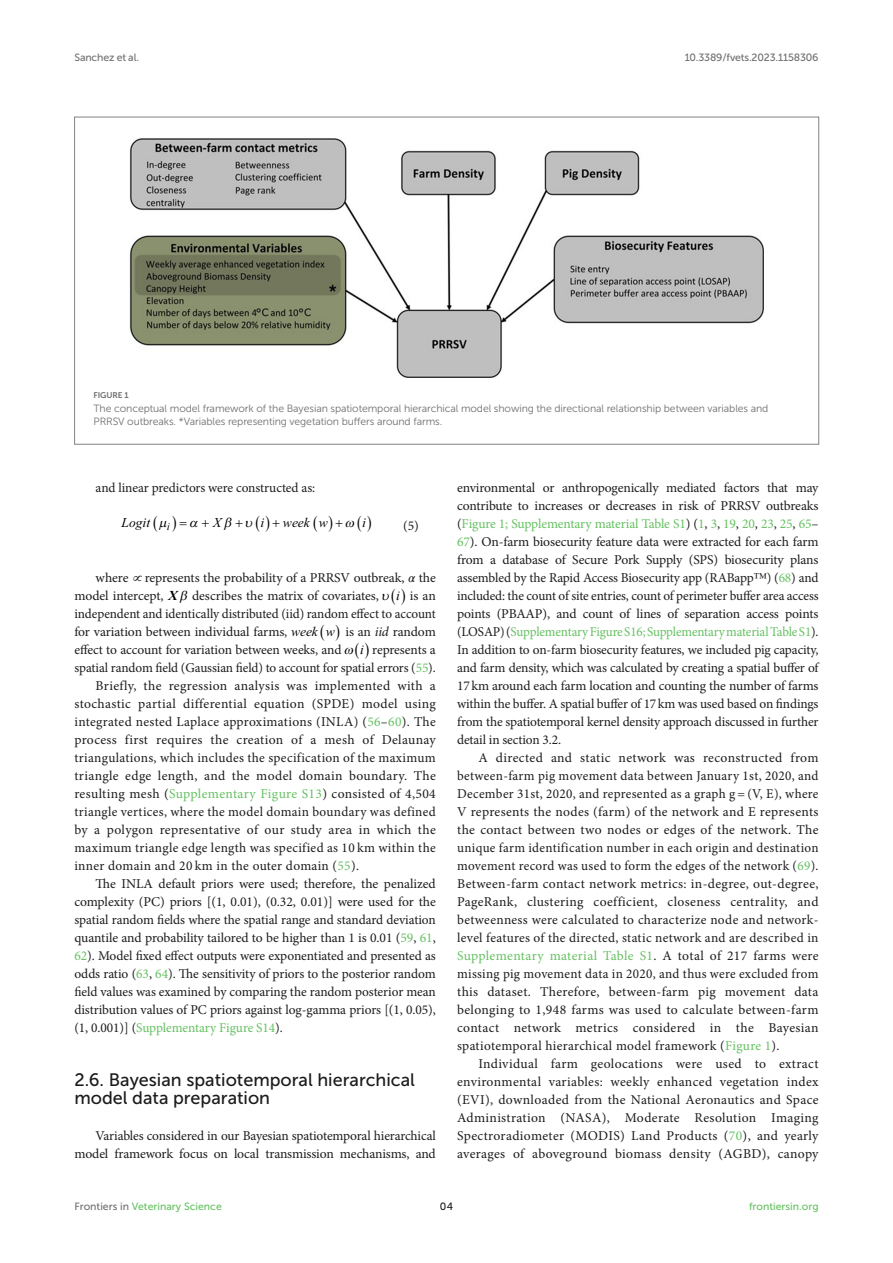
<style>
.page{position:relative;width:893px;height:1263px;background:#fff}
.page>*{position:absolute;margin:0;border:0;box-sizing:border-box;transform-origin:0 0}
.HEAD_2{font:18px/18px "Museo Sans 500";color:#1b1c1b}
.TEXT{font:13.5px/18px "Minion Pro";letter-spacing:.015em;color:#1b1c1b;text-align:justify}
.TEXT_FLUSH{font:13.5px/18px "Minion Pro";letter-spacing:-.01em;color:#1b1c1b;text-align:justify}
.TEXT-2{font:13.5px "Minion Pro";letter-spacing:-.01em;color:#1b1c1b}
.spi-math-img{font:italic 13.5px "Times New Roman";color:#000}
.EQ{font:13.5px "Minion Pro";color:#1b1c1b}
.spi-math-img-2{font:italic 10.8px "Times New Roman";color:#000}
.FIG_LEG{font:10.5px/13.5px "Museo Sans 300";letter-spacing:-.01em;color:#706f70}
.t1{font:10.5px "Museo Sans 500";color:#65c161}
.t2{font:10.5px "Museo Sans 500";letter-spacing:-.015em;color:#706f70}
.t3{font:10.5px "Museo Sans 500";color:#1b1c1b}
.FIG_HD{font:8.25px "Museo Sans 700";letter-spacing:-.01em;color:#706f70}
.s1{color:#000}
.s2{font-family:"Times New Roman";font-weight:700;font-style:italic;color:#000}
.s3{font-family:"Times New Roman";font-style:italic;color:#000}
.s4{font-style:italic}
.s5{color:#65c161}
.s6{font-family:"STIX"}
.s7{color:#706f70}
</style>
<div class="page">
<img style="left:129px;top:138px;width:635px;height:240px">
<p class="t2" style="left:74px;top:51px;width:66px">Sanchez et al.</p>
<p class="t2" style="left:685px;top:51px;width:135px">10.3389/fvets.2023.1158306</p>
<p class="FIG_HD" style="left:94px;top:391px;width:37px">FIGURE 1</p>
<p class="FIG_LEG" style="left:94px;top:401px;width:676px">The conceptual model framework of the Bayesian spatiotemporal hierarchical model showing the directional relationship between variables and<br>PRRSV outbreaks. *Variables representing vegetation buffers around farms.</p>
<p class="TEXT-2" style="left:96px;top:479px;width:221px">and linear predictors were constructed as:</p>
<p class="spi-math-img" style="left:122px;top:513px;width:30px">Logit</p>
<p class="spi-math-img" style="left:213px;top:513px;width:10px">X</p>
<p class="spi-math-img" style="left:261px;top:513px;width:5px">i</p>
<p class="spi-math-img" style="left:283px;top:513px;width:46px">week w</p>
<p class="spi-math-img" style="left:362px;top:513px;width:5px">i</p>
<p class="spi-math-img-2" style="left:167px;top:518px;width:4px">i</p>
<p class="EQ" style="left:403px;top:517px;width:17px">(5)</p>
<p class="TEXT_FLUSH" style="left:74px;top:569px;width:363px;text-indent:21px">where <span class="s1">∝</span>represents the probability of a PRRSV outbreak, the model intercept, <span class="s2">X</span></p>
<p class="TEXT_FLUSH" style="left:192px;top:587px;width:188px">describes the matrix of covariates,</p>
<p class="spi-math-img" style="left:396px;top:586px;width:5px">i</p>
<p class="TEXT_FLUSH" style="left:74px;top:587px;width:363px;text-indent:336px">is an independent and identically distributed (iid) random effect to account for variation between individual farms, <span class="s3">week w</span></p>
<p class="TEXT_FLUSH" style="left:345px;top:623px;width:92px">is an <span class="s4">iid</span> random</p>
<p class="TEXT_FLUSH" style="left:74px;top:641px;width:269px">effect to account for variation between weeks, and</p>
<p class="spi-math-img" style="left:360px;top:640px;width:5px">i</p>
<p class="TEXT_FLUSH" style="left:74px;top:641px;width:363px;text-align:right">represents a<br>spatial random field (Gaussian field) to account for spatial errors (<span class="s5">55</span>).</p>
<p class="TEXT" style="left:74px;top:677px;width:363px;text-indent:21px">Briefly, the regression analysis was implemented with a stochastic partial differential equation (SPDE) model using integrated nested Laplace approximations (INLA) (<span class="s5">56</span>–<span class="s5">60</span>). The process first requires the creation of a mesh of Delaunay triangulations, which includes the specification of the maximum triangle edge length, and the model domain boundary. The resulting mesh (<span class="s5">Supplementary Figure S13</span>) consisted of 4,504 triangle vertices, where the model domain boundary was defined by a polygon representative of our study area in which the maximum triangle edge length was specified as 10 km within the inner domain and 20 km in the outer domain (<span class="s5">55</span>).</p>
<p class="TEXT" style="left:74px;top:875px;width:363px;text-indent:21px">The INLA default priors were used; therefore, the penalized complexity (PC) priors [(1, 0.01), (0.32, 0.01)] were used for the spatial random fields where the spatial range and standard deviation quantile and probability tailored to be higher than 1 is 0.01 (<span class="s5">59</span>, <span class="s5">61</span>, <span class="s5">62</span>). Model fixed effect outputs were exponentiated and presented as odds ratio (<span class="s5">63</span>, <span class="s5">64</span>). The sensitivity of priors to the posterior random field values was examined by comparing the random posterior mean distribution values of PC priors against log-gamma priors [(1, 0.05), (1, 0.001)] (<span class="s5">Supplementary Figure S14</span>).</p>
<p class="HEAD_2" style="left:74px;top:1071px;width:342px">2.6. Bayesian spatiotemporal hierarchical model data preparation</p>
<p class="TEXT_FLUSH" style="left:74px;top:1127px;width:363px;text-align:right">Variables considered in our Bayesian spatiotemporal hierarchical model framework focus on local transmission mechanisms, and</p>
<p class="TEXT_FLUSH" style="left:457px;top:479px;width:363px">environmental or anthropogenically mediated factors that may contribute to increases or decreases in risk of PRRSV outbreaks (<span class="s5">Figure 1; Supplementary material Table S1</span>) (<span class="s5">1</span>, <span class="s5">3</span>, <span class="s5">19</span>, <span class="s5">20</span>, <span class="s5">23</span>, <span class="s5">25</span>, <span class="s5">65</span>– <span class="s5">67</span>). On-farm biosecurity feature data were extracted for each farm from a database of Secure Pork Supply (SPS) biosecurity plans assembled by the Rapid Access Biosecurity app (RABapp<span class="s6">™</span>) (<span class="s5">68</span>) and included: the count of site entries, count of perimeter buffer area access points (PBAAP), and count of lines of separation access points (LOSAP) (<span class="s5">Supplementary Figure S16;Supplementary material Table S1</span>).<br>In addition to on-farm biosecurity features, we included pig capacity, and farm density, which was calculated by creating a spatial buffer of 17km around each farm location and counting the number of farms within the buffer. A spatial buffer of 17km was used based on findings from the spatiotemporal kernel density approach discussed in further detail in section 3.2.</p>
<p class="TEXT" style="left:457px;top:749px;width:363px;text-indent:21px">A directed and static network was reconstructed from between-farm pig movement data between January 1st, 2020, and December 31st, 2020, and represented as a graph g = (V, E), where V represents the nodes (farm) of the network and E represents the contact between two nodes or edges of the network. The unique farm identification number in each origin and destination movement record was used to form the edges of the network (<span class="s5">69</span>).<br>Between-farm contact network metrics: in-degree, out-degree, PageRank, clustering coefficient, closeness centrality, and betweenness were calculated to characterize node and network&shy;level features of the directed, static network and are described in <span class="s5">Supplementary material Table S1</span>. A total of 217 farms were missing pig movement data in 2020, and thus were excluded from this dataset. Therefore, between-farm pig movement data belonging to 1,948 farms was used to calculate between-farm contact network metrics considered in the Bayesian spatiotemporal hierarchical model framework (<span class="s5">Figure 1</span>).</p>
<p class="TEXT" style="left:457px;top:1055px;width:363px;text-indent:21px">Individual farm geolocations were used to extract environmental variables: weekly enhanced vegetation index (EVI), downloaded from the National Aeronautics and Space Administration (NASA), Moderate Resolution Imaging Spectroradiometer (MODIS) Land Products (<span class="s5">70</span>), and yearly averages of aboveground biomass density (AGBD), canopy</p>
<p class="t1" style="left:74px;top:1200px;width:149px"><span class="s7">Frontiers in</span> Veterinary Science</p>
<p class="t3" style="left:440px;top:1200px;width:15px">04</p>
<p class="t1" style="left:749px;top:1200px;width:71px">frontiersin.org</p>
</div>
